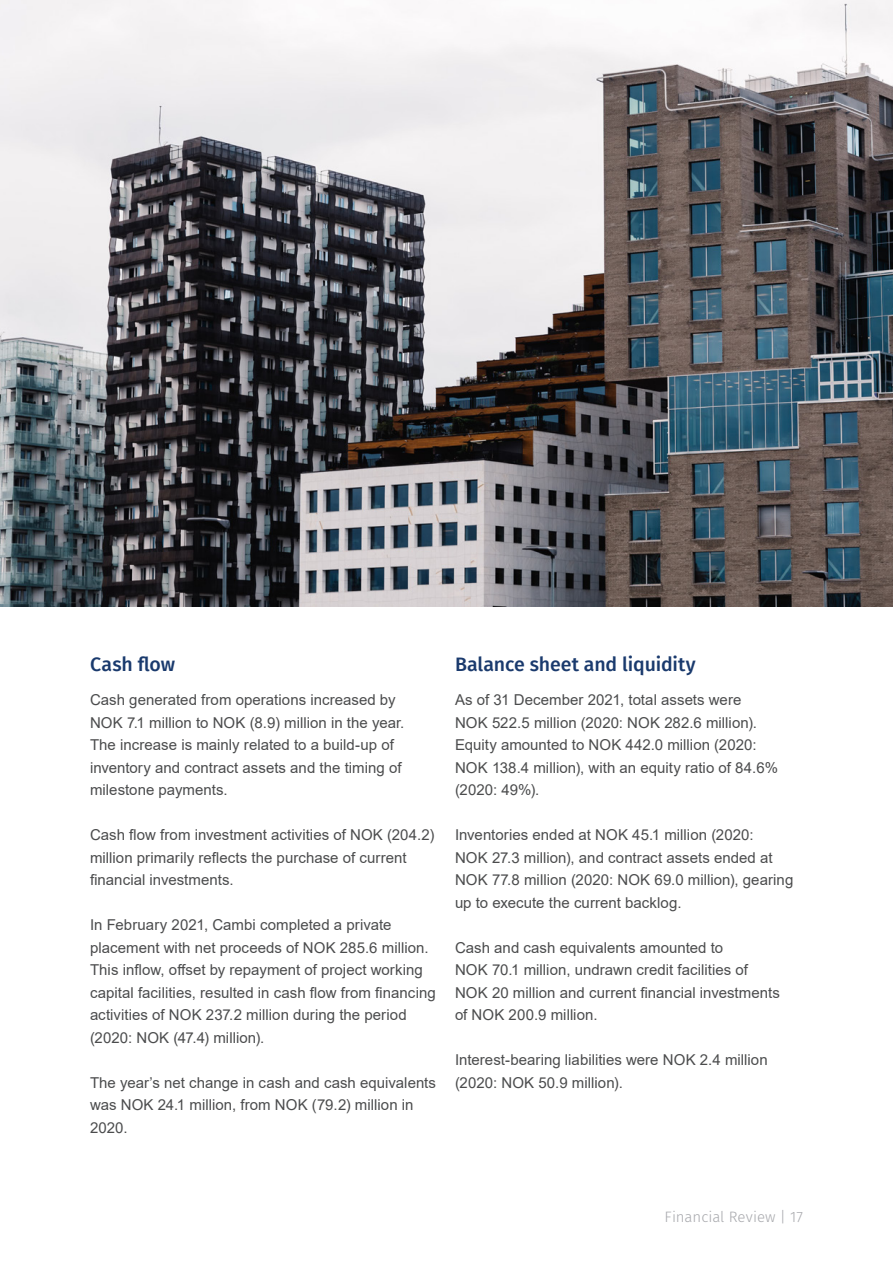
<style>
.page{position:relative;width:893px;height:1263px;background:#fff}
.page>*{position:absolute;margin:0;border:0;box-sizing:border-box;transform-origin:0 0}
.Fira_Sans_Medium_13{font:500 19.5px "Fira Sans";letter-spacing:-.005em;color:#1a3a6d}
.Brødtekst_10_14{font:15px/22.5px "Arial";letter-spacing:.005em;color:#4b4c4d}
.Copy_Text_10_14_Righ{font:300 15px "Fira Sans";color:#a8a9ad}
</style>
<div class="page">
<img style="left:0;top:0;width:893px;height:606px">
<p class="Fira_Sans_Medium_13" style="left:90px;top:648px;width:87px">Cash flow</p>
<p class="Brødtekst_10_14" style="left:90px;top:688px;width:316px">Cash generated from operations increased by NOK 7.1 million to NOK (8.9) million in the year.<br>The increase is mainly related to a build-up of inventory and contract assets and the timing of milestone payments.</p>
<p class="Brødtekst_10_14" style="left:90px;top:823px;width:346px">Cash flow from investment activities of NOK (204.2) million primarily reflects the purchase of current financial investments.</p>
<p class="Brødtekst_10_14" style="left:90px;top:913px;width:347px">In February 2021, Cambi completed a private placement with net proceeds of NOK 285.6 million.<br>This inflow, offset by repayment of project working capital facilities, resulted in cash flow from financing activities of NOK 237.2 million during the period (2020: NOK (47.4) million).</p>
<p class="Brødtekst_10_14" style="left:90px;top:1071px;width:348px">The year’s net change in cash and cash equivalents was NOK 24.1 million, from NOK (79.2) million in<br>2020.</p>
<p class="Fira_Sans_Medium_13" style="left:455px;top:648px;width:242px">Balance sheet and liquidity</p>
<p class="Brødtekst_10_14" style="left:455px;top:688px;width:324px">As of 31 December 2021, total assets were<br>NOK 522.5 million (2020: NOK 282.6 million).<br>Equity amounted to NOK 442.0 million (2020:<br>NOK 138.4 million), with an equity ratio of 84.6% (2020: 49%).</p>
<p class="Brødtekst_10_14" style="left:455px;top:823px;width:340px">Inventories ended at NOK 45.1 million (2020:<br>NOK 27.3 million), and contract assets ended at NOK 77.8 million (2020: NOK 69.0 million), gearing up to execute the current backlog.</p>
<p class="Brødtekst_10_14" style="left:455px;top:936px;width:326px">Cash and cash equivalents amounted to<br>NOK 70.1 million, undrawn credit facilities of NOK 20 million and current financial investments of NOK 200.9 million.</p>
<p class="Brødtekst_10_14" style="left:455px;top:1048px;width:314px">Interest-bearing liabilities were NOK 2.4 million (2020: NOK 50.9 million).</p>
<p class="Copy_Text_10_14_Righ" style="left:665px;top:1206px;width:140px">Financial Review | 17</p>
</div>
